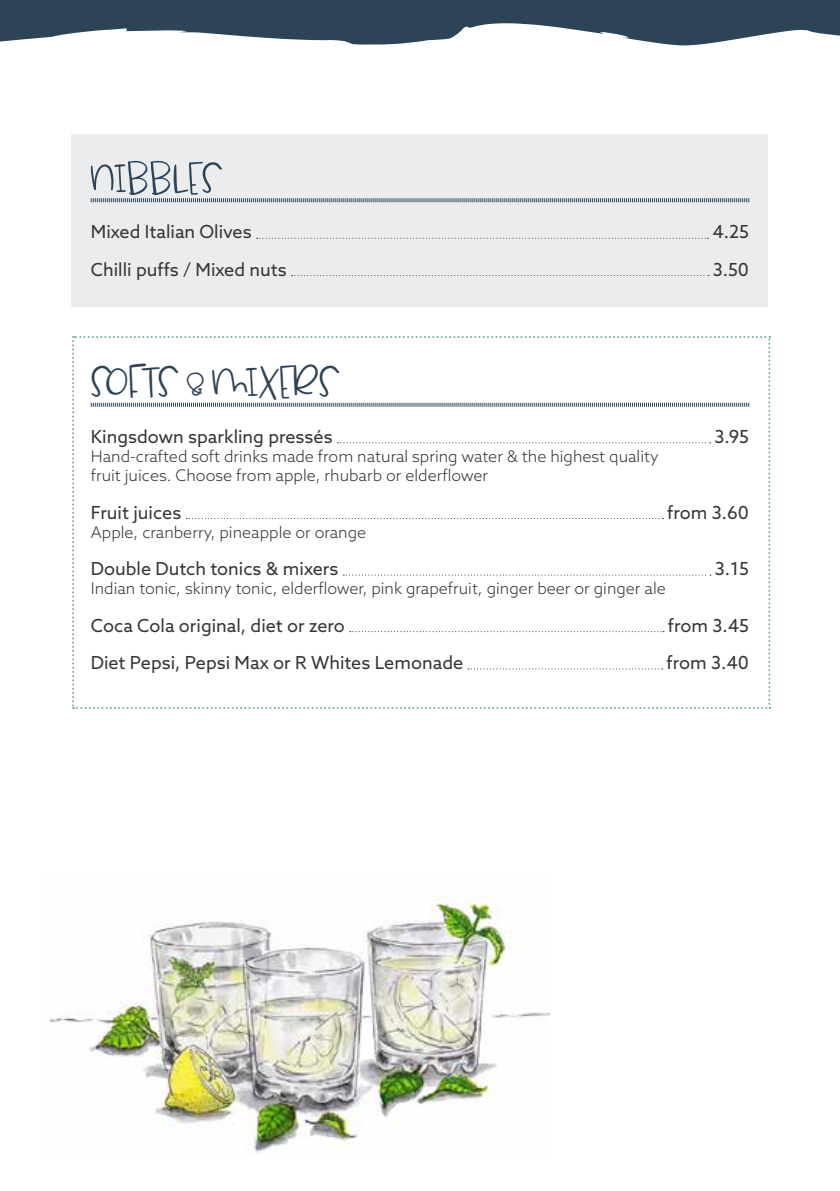
<style>
.page{position:relative;width:840px;height:1191px;background:#fff}
.page>*{position:absolute;margin:0;border:0;box-sizing:border-box;transform-origin:0 0}
.t1{font:22px "Lemon Drop";letter-spacing:-.015em;color:#304356}
.t2{font:18px "Azo Sans";color:#353635}
.t3{font:300 16px/19.2px "Azo Sans";color:#353635}
</style>
<div class="page">
<div style="left:72px;top:134px;width:695px;height:172px;background:#eaecee"></div>
<svg style="left:256px;top:238px;width:452px;height:1px"></svg>
<svg style="left:291px;top:275px;width:417px;height:1px"></svg>
<svg style="left:90px;top:161px;width:659px;height:42px"></svg>
<svg style="left:0;top:0;width:839px;height:46px;fill:#2d4358"></svg>
<img style="left:49px;top:896px;width:500px;height:257px">
<svg style="left:72px;top:336px;width:698px;height:373px"></svg>
<p class="t2" style="left:91px;top:220px;width:162px">Mixed Italian Olives</p>
<p class="t2" style="left:712px;top:220px;width:38px">4.25</p>
<p class="t2" style="left:91px;top:257px;width:197px">Chilli puffs / Mixed nuts</p>
<p class="t2" style="left:712px;top:257px;width:38px">3.50</p>
<h1 class="t1" style="left:91px;top:370px;width:250px">SOFTS &amp; MIXERS</h1>
<p class="t2" style="left:91px;top:424px;width:243px">Kingsdown sparkling pressés</p>
<p class="t2" style="left:714px;top:424px;width:36px">3.95</p>
<p class="t3" style="left:91px;top:446px;width:569px">Hand-crafted soft drinks made from natural spring water &amp; the highest quality fruit juices. Choose from apple, rhubarb or elderflower</p>
<p class="t2" style="left:91px;top:500px;width:92px">Fruit juices</p>
<p class="t2" style="left:667px;top:500px;width:83px">from 3.60</p>
<p class="t3" style="left:91px;top:522px;width:277px">Apple, cranberry, pineapple or orange</p>
<p class="t2" style="left:91px;top:557px;width:249px">Double Dutch tonics &amp; mixers</p>
<p class="t2" style="left:714px;top:557px;width:36px">3.15</p>
<p class="t3" style="left:91px;top:579px;width:576px">Indian tonic, skinny tonic, elderflower, pink grapefruit, ginger beer or ginger ale</p>
<p class="t2" style="left:91px;top:613px;width:255px">Coca Cola original, diet or zero</p>
<p class="t2" style="left:667px;top:613px;width:83px">from 3.45</p>
<p class="t2" style="left:91px;top:651px;width:373px">Diet Pepsi, Pepsi Max or R Whites Lemonade</p>
<p class="t2" style="left:666px;top:651px;width:84px">from 3.40</p>
</div>
